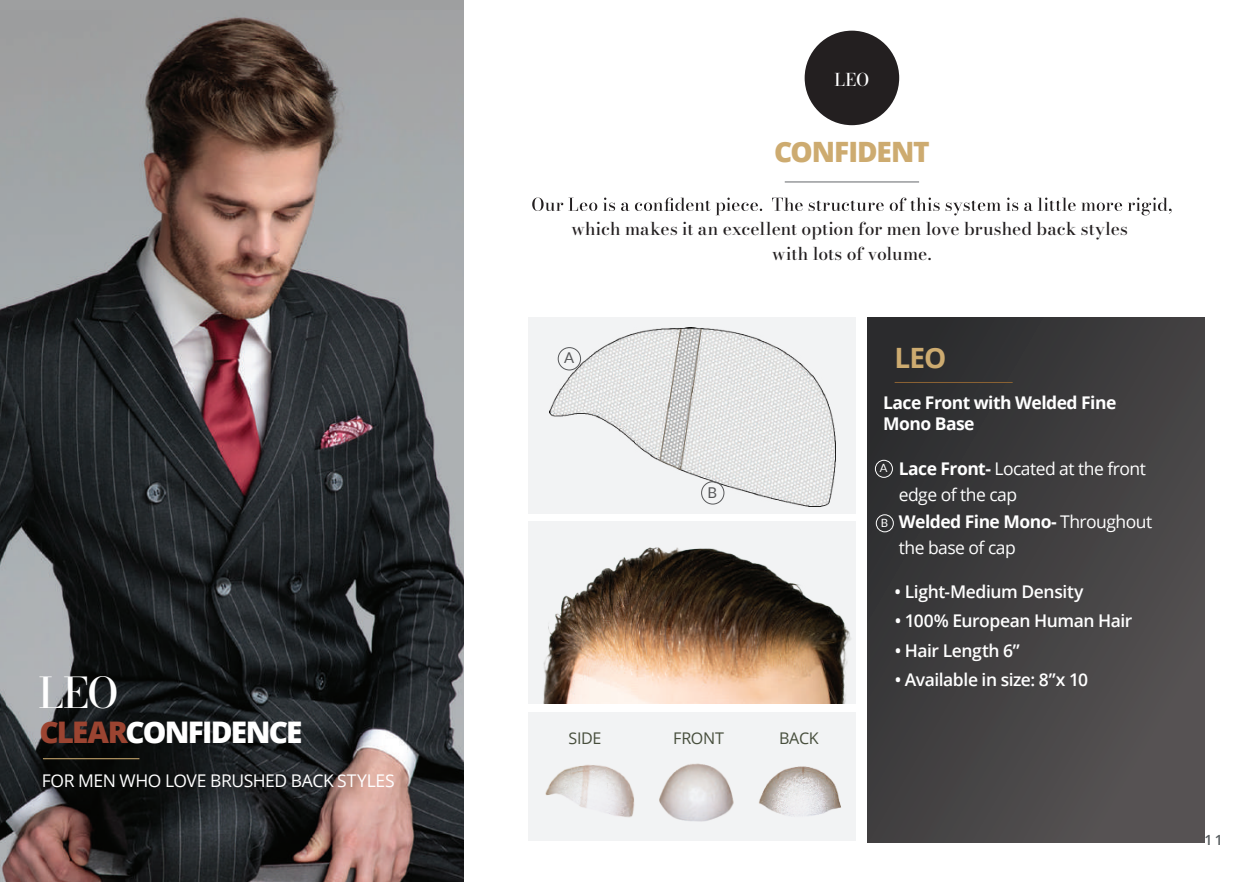
<style>
.page{position:relative;width:1260px;height:882px;background:#fff}
.page>*{position:absolute;margin:0;border:0;box-sizing:border-box;transform-origin:0 0}
.t1{font:500 42px "Bodoni Moda";color:#fff}
.t2{font:800 29.75px "Open Sans";letter-spacing:-.06em;color:#fff}
.t3{font:800 28px "Open Sans";letter-spacing:-.04em;color:#cdab70}
.t4{font:700 28px "Open Sans";color:#cdab70}
.t5{font:17.5px/26.2px "Open Sans";letter-spacing:-.03em;color:#fff}
.t6{font:600 17.5px "Open Sans";letter-spacing:-.025em;color:#fff}
.t7{font:500 17.5px/24.5px "Bodoni Moda";letter-spacing:-.005em;color:#231f20;text-align:center}
.t8{font:700 17.5px/21px "Open Sans";letter-spacing:-.03em;color:#fff}
.t9{font:500 17.5px "Bodoni Moda";color:#fff}
.t10{font:16.1px "Open Sans";letter-spacing:-.02em;color:#474e3c}
.t11{font:14.88px "Lato";color:#57585a}
.t12{font:600 14px "Open Sans";color:#595e61}
.t13{font:11.38px "Lato";color:#fff}
.s1{color:#9b4431}
.s2{font-weight:700}
</style>
<div class="page">
<div style="left:867px;top:317px;width:338px;height:525px;background:linear-gradient(to right,#323234,#514d4e)"></div>
<img style="left:0;top:10px;width:464px;height:872px">
<hr style="left:43px;top:758px;width:96px;height:1px;background:#cdab70">
<div style="left:805px;top:31px;width:94px;height:94px;background:#231f20;border-radius:50%"></div>
<hr style="left:785px;top:181px;width:134px;height:2px;background:#808285">
<svg style="left:532px;top:198px;width:640px;height:17px"></svg>
<div style="left:528px;top:713px;width:328px;height:128px;background:#f2f3f4"></div>
<img style="left:528px;top:522px;width:327px;height:182px">
<div style="left:528px;top:317px;width:327px;height:197px;background:#f2f3f4"></div>
<img style="left:550px;top:327px;width:285px;height:180px">
<hr style="left:895px;top:382px;width:118px;height:1px;background:#896133">
<img style="left:545px;top:765px;width:90px;height:52px">
<img style="left:659px;top:763px;width:75px;height:59px">
<img style="left:759px;top:766px;width:82px;height:50px">
<div style="left:875px;top:460px;width:18px;height:18px;border:1px solid #fff;border-radius:50%"></div>
<div style="left:701px;top:481px;width:23px;height:23px;border:1px solid #57585a;border-radius:50%"></div>
<div style="left:558px;top:347px;width:23px;height:23px;border:1px solid #57585a;border-radius:50%"></div>
<div style="left:876px;top:515px;width:18px;height:17px;border:1px solid #fff;border-radius:50%"></div>
<h1 class="t1" style="left:38px;top:664px;width:82px">LEO</h1>
<h2 class="t2" style="left:40px;top:709px;width:265px"><span class="s1">CLEAR</span>CONFIDENCE</h2>
<p class="t5" style="left:42px;top:767px;width:355px">FOR MEN WHO LOVE BRUSHED BACK STYLES</p>
<p class="t9" style="left:835px;top:68px;width:36px">LEO</p>
<h3 class="t3" style="left:774px;top:131px;width:157px">CONFIDENT</h3>
<p class="t7" style="left:571px;top:217px;width:558px">which makes it an excellent option for men love brushed back styles with lots of volume.</p>
<p class="t11" style="left:564px;top:347px;width:12px">A</p>
<p class="t11" style="left:708px;top:482px;width:11px">B</p>
<p class="t10" style="left:569px;top:727px;width:35px">SIDE</p>
<p class="t10" style="left:673px;top:727px;width:52px">FRONT</p>
<p class="t10" style="left:779px;top:727px;width:41px">BACK</p>
<h3 class="t4" style="left:895px;top:338px;width:53px">LEO</h3>
<p class="t8" style="left:883px;top:392px;width:235px">Lace Front with Welded Fine<br>Mono Base</p>
<p class="t13" style="left:880px;top:460px;width:9px">A</p>
<p class="t5" style="left:899px;top:455px;width:255px"><span class="s2">Lace Front-</span> Located at the front edge of the cap<br><span class="s2">Welded Fine Mono-</span> Throughout the base of cap</p>
<p class="t13" style="left:881px;top:515px;width:9px">B</p>
<p class="t6" style="left:895px;top:580px;width:190px">• Light-Medium Density</p>
<p class="t6" style="left:895px;top:609px;width:239px">• 100% European Human Hair</p>
<p class="t6" style="left:895px;top:638px;width:127px">• Hair Length 6”</p>
<p class="t6" style="left:895px;top:668px;width:195px">• Available in size: 8”x 10</p>
<p class="t12" style="left:1205px;top:830px;width:20px">11</p>
</div>
